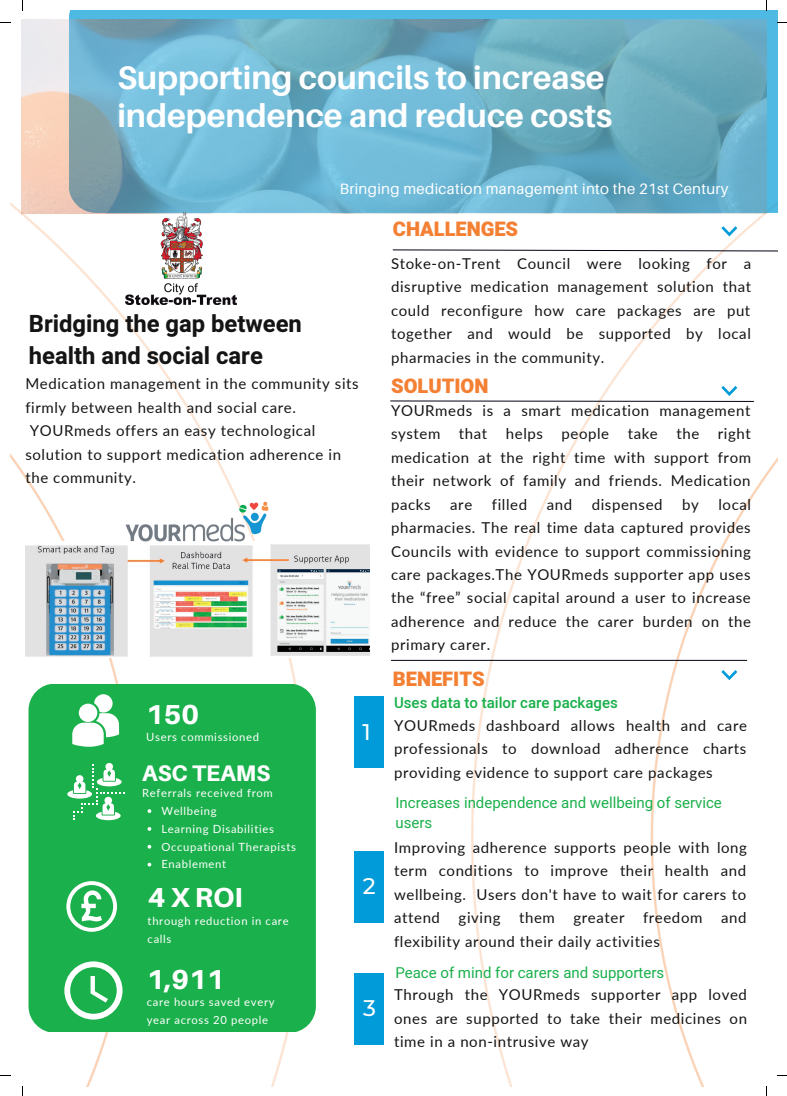
<style>
.page{position:relative;width:787px;height:1096px;background:#fff}
.page>*{position:absolute;margin:0;border:0;box-sizing:border-box;transform-origin:0 0}
.t1{font:700 32.5px/38.5px "Aileron";color:#fff}
.t2{font:800 27.5px "Aileron";color:#fff}
.t3{font:700 23.75px/32.9px "Heebo";color:#141414}
.t4{font:800 22.5px "Aileron";color:#fff}
.t5{font:500 22.5px "Montserrat";color:#fff}
.t6{font:900 20px "Heebo";color:#f48034}
.t7{font:15px/23.5px "Lato";letter-spacing:.04em;color:#141414;text-align:justify}
.t8{font:15px/20.6px "Heebo";color:#1ab04b}
.t9{font:15px "Aileron";letter-spacing:.02em;color:#fff}
.t10{font:500 15px "Heebo";color:#1ab04b}
.t11{font:11.25px/17.9px "Lato";letter-spacing:.06em;color:#fff}
</style>
<div class="page">
<img style="left:10px;top:96px;width:767px;height:990px">
<svg style="left:69px;top:10px;width:708px;height:203px;fill:#4eb9e3"></svg>
<hr style="left:391px;top:660px;width:356px;height:1px;background:#000313">
<svg style="left:721px;top:670px;width:16px;height:10px"></svg>
<svg style="left:392px;top:249px;width:385px;height:3px"></svg>
<svg style="left:721px;top:226px;width:16px;height:10px"></svg>
<svg style="left:390px;top:386px;width:364px;height:16px"></svg>
<img style="left:22px;top:20px;width:744px;height:193px">
<img style="left:25px;top:541px;width:344px;height:116px">
<img style="left:125px;top:501px;width:144px;height:40px">
<img style="left:125px;top:213px;width:112px;height:92px">
<div style="left:29px;top:683px;width:287px;height:348px;background:#1ab04b"></div>
<svg style="left:72px;top:694px;width:47px;height:52px"></svg>
<svg style="left:67px;top:762px;width:57px;height:58px"></svg>
<svg style="left:148px;top:844px;width:3px;height:4px"></svg>
<svg style="left:148px;top:862px;width:3px;height:4px"></svg>
<svg style="left:66px;top:881px;width:51px;height:50px"></svg>
<svg style="left:64px;top:961px;width:59px;height:58px"></svg>
<div style="left:354px;top:695px;width:29px;height:72px;background:#009bd8"></div>
<div style="left:354px;top:851px;width:29px;height:71px;background:#009bd8"></div>
<div style="left:354px;top:973px;width:29px;height:71px;background:#009bd8"></div>
<h1 class="t1" style="left:117px;top:57px;width:496px">Supporting councils to increase independence and reduce costs</h1>
<p class="t9" style="left:340px;top:180px;width:390px">Bringing medication management into the 21st Century</p>
<h3 class="t3" style="left:29px;top:307px;width:275px">Bridging the gap between health and social care</h3>
<p class="t7" style="left:25px;top:372px;width:335px;text-align:left">Medication management in the community sits firmly between health and social care.<br>YOURmeds offers an easy technological solution to support medication adherence in the community.</p>
<h2 class="t2" style="left:146px;top:697px;width:54px">150</h2>
<p class="t11" style="left:146px;top:727px;width:114px">Users commissioned</p>
<h3 class="t4" style="left:142px;top:759px;width:129px">ASC TEAMS</h3>
<p class="t11" style="left:161px;top:801px;width:136px">Wellbeing<br>Learning Disabilities<br>Occupational Therapists<br>Enablement</p>
<p class="t11" style="left:142px;top:783px;width:132px">Referrals received from</p>
<h2 class="t2" style="left:148px;top:880px;width:96px">4XROI</h2>
<p class="t11" style="left:148px;top:911px;width:142px">through reduction in care calls</p>
<h2 class="t2" style="left:147px;top:961px;width:79px">1,911</h2>
<p class="t11" style="left:147px;top:992px;width:129px">care hours saved every year across 20 people</p>
<h3 class="t5" style="left:362px;top:718px;width:10px">1</h3>
<h3 class="t5" style="left:363px;top:871px;width:14px">2</h3>
<h3 class="t5" style="left:363px;top:994px;width:14px">3</h3>
<h3 class="t6" style="left:393px;top:215px;width:127px">CHALLENGES</h3>
<p class="t7" style="left:391px;top:251px;width:362px">Stoke-on-Trent Council were looking for a disruptive medication management solution that could reconfigure how care packages are put together and would be supported by local pharmacies in the community.</p>
<h3 class="t6" style="left:391px;top:372px;width:99px">SOLUTION</h3>
<p class="t7" style="left:391px;top:398px;width:361px">YOURmeds is a smart medication management system that helps people take the right medication at the right time with support from their network of family and friends. Medication packs</p>
<p class="t7" style="left:391px;top:492px;width:361px;text-indent:327px">local pharmacies. The real time data captured provides Councils with evidence to support commissioning care packages.The YOURmeds supporter app uses the “free” social capital around a user to increase adherence and reduce the carer burden on the primary carer.</p>
<p class="t7" style="left:450px;top:492px;width:24px">are</p>
<p class="t7" style="left:492px;top:492px;width:37px">filled</p>
<p class="t7" style="left:547px;top:492px;width:27px">and</p>
<p class="t7" style="left:592px;top:492px;width:72px">dispensed</p>
<p class="t7" style="left:682px;top:492px;width:18px">by</p>
<h3 class="t6" style="left:393px;top:665px;width:93px">BENEFITS</h3>
<p class="t10" style="left:394px;top:692px;width:225px">Uses data to tailor care packages</p>
<p class="t7" style="left:394px;top:713px;width:354px">YOURmeds dashboard allows health and care professionals to download adherence charts providing evidence to support care packages</p>
<p class="t8" style="left:395px;top:792px;width:328px">Increases independence and wellbeing of service users</p>
<p class="t7" style="left:394px;top:835px;width:354px">Improving adherence supports people with long term conditions to improve their health and wellbeing. Users don't have to wait for carers to attend giving them greater freedom and flexibility around their daily activities</p>
<p class="t8" style="left:395px;top:962px;width:270px">Peace of mind for carers and supporters</p>
<p class="t7" style="left:394px;top:982px;width:354px">Through the YOURmeds supporter app loved ones are supported to take their medicines on time in a non-intrusive way</p>
</div>
